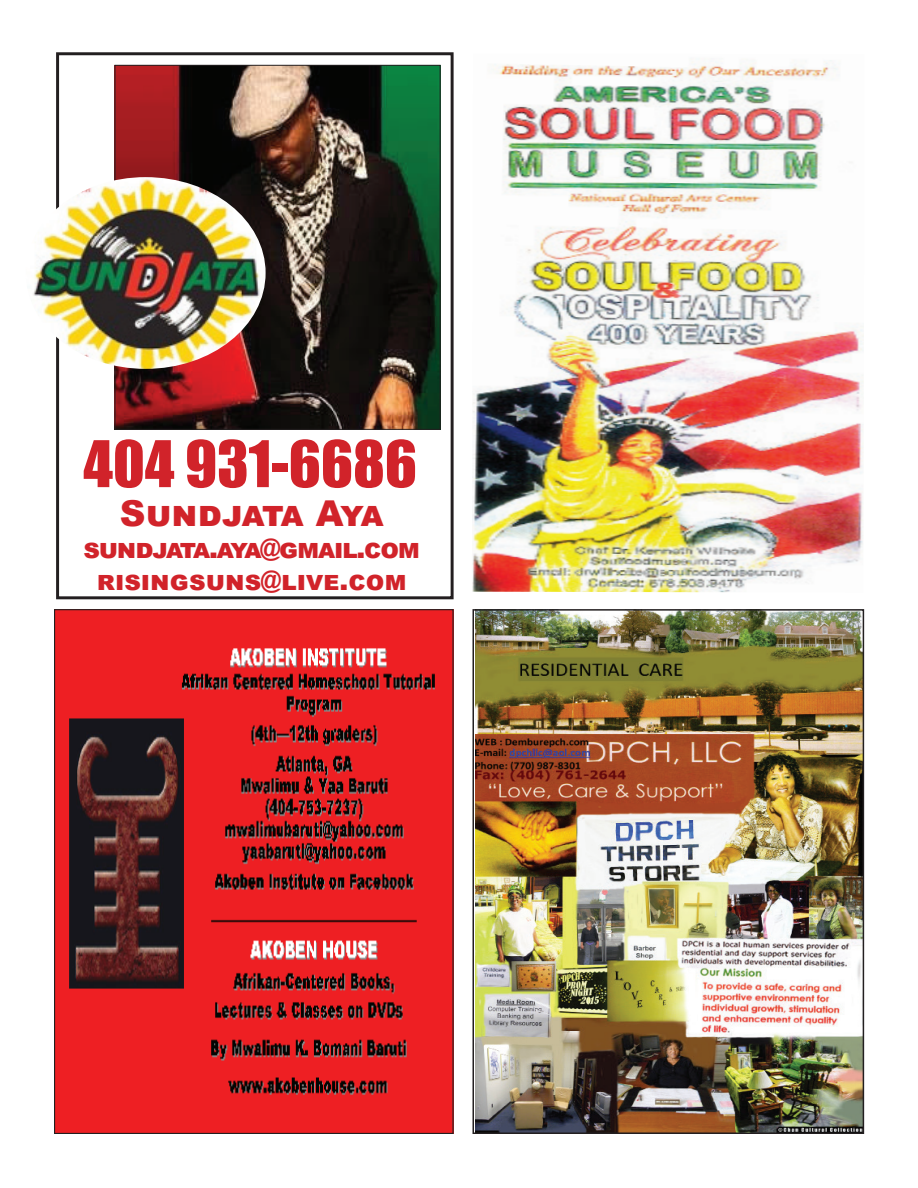
<style>
.page{position:relative;width:918px;height:1188px;background:#fff}
.page>*{position:absolute;margin:0;border:0;box-sizing:border-box;transform-origin:0 0}
.t1{font:59.4px "Impact";color:#d1232a}
.t2{font:900 35.7px "Arial";letter-spacing:-.035em;color:#d1232a}
.t3{font:900 26.7px/32.1px "Arial";color:#d1232a;text-align:center}
</style>
<div class="page">
<div style="left:56px;top:52px;width:398px;height:547px;border:3px solid #231f20"></div>
<img style="left:116px;top:67px;width:323px;height:361px">
<img style="left:33px;top:177px;width:233px;height:192px">
<img style="left:475px;top:612px;width:386px;height:519px">
<div style="left:472px;top:609px;width:392px;height:525px;border:2px solid #231f20"></div>
<img style="left:56px;top:611px;width:396px;height:521px">
<img style="left:472px;top:60px;width:392px;height:533px">
<h1 class="t1" style="left:83px;top:418px;width:335px">404 931-6686</h1>
<h2 class="t2" style="left:120px;top:487px;width:265px">Sundjata Aya</h2>
<p class="t3" style="left:83px;top:531px;width:338px">sundjata.aya@gmail.com risingsuns@live.com</p>
</div>
